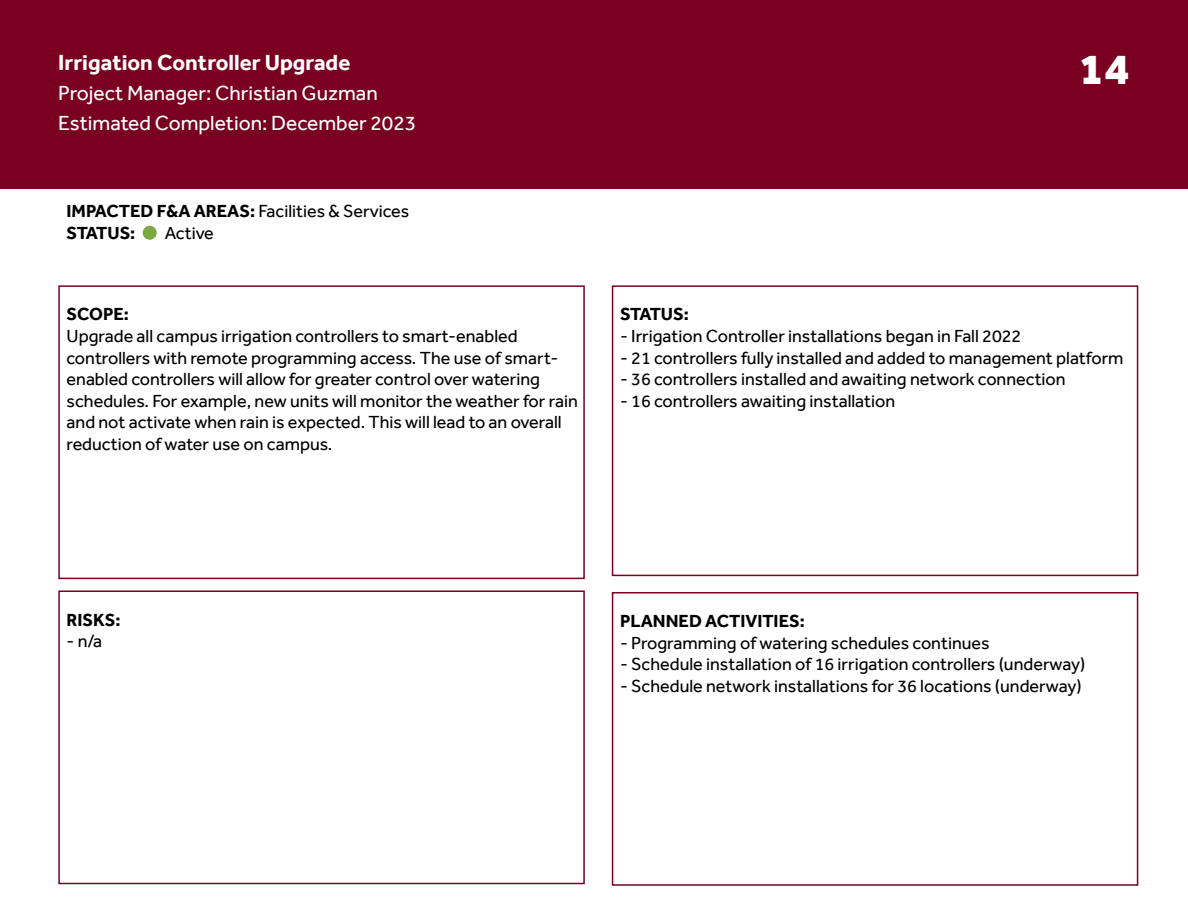
<style>
.page{position:relative;width:1188px;height:918px;background:#fff}
.page>*{position:absolute;margin:0;border:0;box-sizing:border-box;transform-origin:0 0}
.t1{font:800 45px "Effra";color:#fff}
.t2{font:700 22.5px "Effra";color:#fff}
.t3{font:21px/30px "Effra";color:#fff}
.t4{font:18px/21.6px "Effra";color:#000}
.t5{font:700 18px/21.6px "Effra";color:#000}
.s1{font-weight:400}
</style>
<div class="page">
<div style="left:0;top:0;width:1188px;height:189px;background:#7a0022"></div>
<div style="left:58px;top:285px;width:527px;height:294px;border:2px solid #7a0022"></div>
<div style="left:612px;top:285px;width:526px;height:291px;border:2px solid #7a0022"></div>
<div style="left:58px;top:590px;width:527px;height:294px;border:2px solid #7a0022"></div>
<div style="left:612px;top:592px;width:526px;height:294px;border:2px solid #7a0022"></div>
<div style="left:143px;top:226px;width:14px;height:14px;background:#7ba944;border-radius:50%"></div>
<p class="t2" style="left:58px;top:49px;width:294px">Irrigation Controller Upgrade</p>
<p class="t3" style="left:58px;top:78px;width:359px">Project Manager: Christian Guzman<br>Estimated Completion: December 2023</p>
<p class="t5" style="left:67px;top:200px;width:344px">IMPACTED F&amp;A AREAS: <span class="s1">Facilities &amp; Services<br></span>STATUS:</p>
<p class="t4" style="left:165px;top:222px;width:51px">Active</p>
<p class="t5" style="left:67px;top:303px;width:64px">SCOPE:</p>
<p class="t4" style="left:67px;top:325px;width:513px">Upgrade all campus irrigation controllers to smart-enabled controllers with remote programming access. The use of smart&shy;enabled controllers will allow for greater control over watering schedules. For example, new units will monitor the weather for rain and not activate when rain is expected. This will lead to an overall reduction of water use on campus.</p>
<h1 class="t1" style="left:1079px;top:42px;width:52px">14</h1>
<p class="t5" style="left:620px;top:303px;width:70px">STATUS:</p>
<p class="t4" style="left:620px;top:325px;width:403px">- Irrigation Controller installations began in Fall 2022</p>
<p class="t4" style="left:620px;top:347px;width:505px">- 21 controllers fully installed and added to management platform</p>
<p class="t4" style="left:620px;top:368px;width:447px">- 36 controllers installed and awaiting network connection</p>
<p class="t4" style="left:620px;top:390px;width:277px">- 16 controllers awaiting installation</p>
<p class="t5" style="left:67px;top:609px;width:56px">RISKS:</p>
<p class="t4" style="left:67px;top:630px;width:37px">- n/a</p>
<p class="t5" style="left:620px;top:610px;width:186px">PLANNED ACTIVITIES:</p>
<p class="t4" style="left:620px;top:632px;width:371px">- Programming of watering schedules continues</p>
<p class="t4" style="left:620px;top:653px;width:467px">- Schedule installation of 16 irrigation controllers (underway)</p>
<p class="t4" style="left:620px;top:675px;width:463px">- Schedule network installations for 36 locations (underway)</p>
</div>
